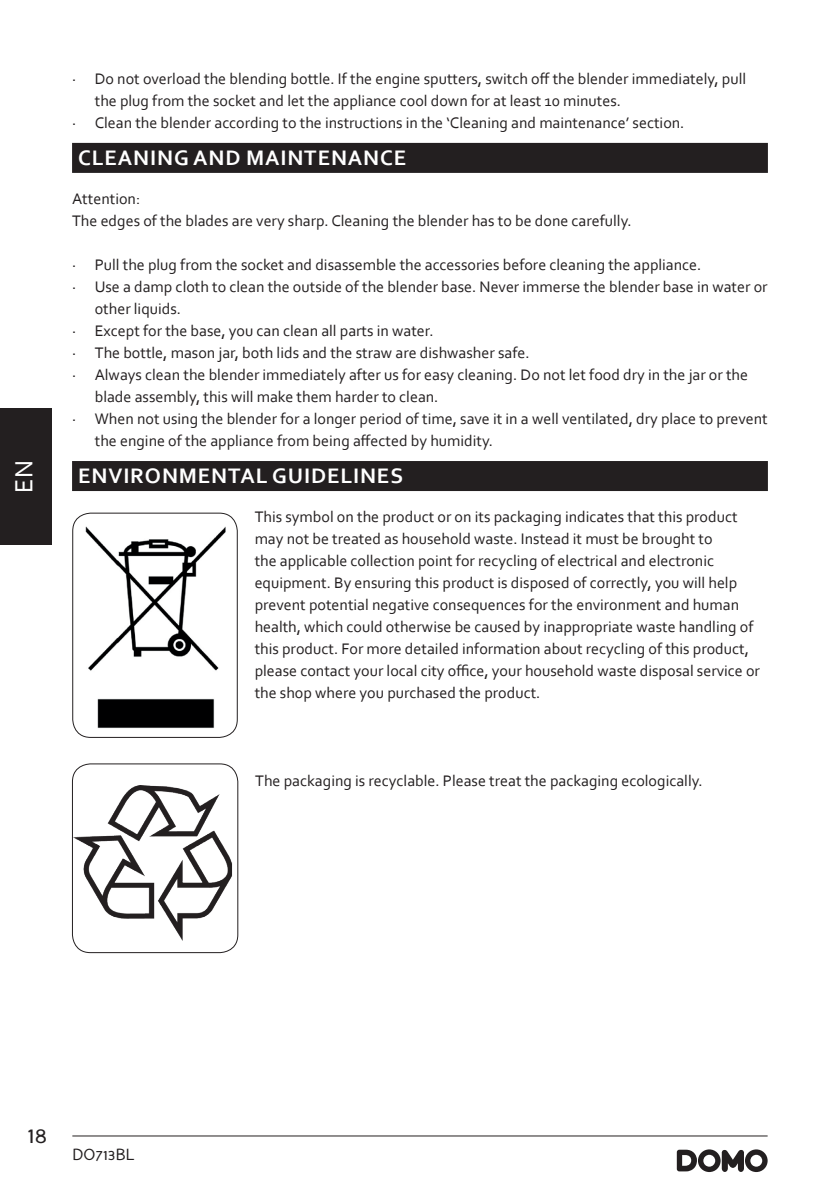
<style>
.page{position:relative;width:840px;height:1191px;background:#fff}
.page>*{position:absolute;margin:0;border:0;box-sizing:border-box;transform-origin:0 0}
.t1{font:26px "Corbel";color:#fff}
.t2{font:24px "Perspective Sans";color:#231f20}
.t3{font:700 22px "Corbel";letter-spacing:.04em;color:#fff}
.t4{font:16px/22px "Corbel";color:#231f20}
.t5{font:16px "Perspective Sans";color:#231f20}
</style>
<div class="page">
<hr style="left:72px;top:1135px;width:695px;height:1px;background:#231f20">
<svg style="left:676px;top:1149px;width:91px;height:23px"></svg>
<div style="left:0;top:408px;width:51px;height:136px;background:#231f20"></div>
<div style="left:72px;top:143px;width:695px;height:30px;background:#231f20"></div>
<div style="left:72px;top:461px;width:695px;height:30px;background:#231f20"></div>
<img style="left:85px;top:526px;width:141px;height:202px">
<div style="left:72px;top:513px;width:165px;height:225px;border:1px solid #231f20;border-radius:18px"></div>
<img style="left:72px;top:785px;width:160px;height:156px">
<div style="left:72px;top:763px;width:166px;height:190px;border:1px solid #231f20;border-radius:18px"></div>
<h1 class="t1" style="left:8px;top:492px;width:34px;rotate:-90deg">EN</h1>
<p class="t4" style="left:72px;top:67px;width:675px">· Do not overload the blending bottle. If the engine sputters, switch off the blender immediately, pull</p>
<p class="t4" style="left:95px;top:89px;width:527px">the plug from the socket and let the appliance cool down for at least 10 minutes.</p>
<p class="t4" style="left:72px;top:111px;width:613px">· Clean the blender according to the instructions in the ‘Cleaning and maintenance’ section.</p>
<h3 class="t3" style="left:78px;top:144px;width:329px">CLEANING AND MAINTENANCE</h3>
<p class="t4" style="left:72px;top:187px;width:561px">Attention:<br>The edges of the blades are very sharp. Cleaning the blender has to be done carefully.</p>
<p class="t4" style="left:72px;top:253px;width:630px">· Pull the plug from the socket and disassemble the accessories before cleaning the appliance.</p>
<p class="t4" style="left:72px;top:275px;width:696px">· Use a damp cloth to clean the outside of the blender base. Never immerse the blender base in water or</p>
<p class="t4" style="left:95px;top:297px;width:88px">other liquids.</p>
<p class="t4" style="left:72px;top:319px;width:363px">· Except for the base, you can clean all parts in water.</p>
<p class="t4" style="left:72px;top:341px;width:459px">· The bottle, mason jar, both lids and the straw are dishwasher safe.</p>
<p class="t4" style="left:72px;top:363px;width:677px">· Always clean the blender immediately after us for easy cleaning. Do not let food dry in the jar or the</p>
<p class="t4" style="left:95px;top:385px;width:345px">blade assembly, this will make them harder to clean.</p>
<p class="t4" style="left:72px;top:407px;width:696px">· When not using the blender for a longer period of time, save it in a well ventilated, dry place to prevent</p>
<p class="t4" style="left:95px;top:429px;width:399px">the engine of the appliance from being affected by humidity.</p>
<h3 class="t3" style="left:78px;top:462px;width:326px">ENVIRONMENTAL GUIDELINES</h3>
<p class="t4" style="left:254px;top:505px;width:506px">This symbol on the product or on its packaging indicates that this product may not be treated as household waste. Instead it must be brought to<br>the applicable collection point for recycling of electrical and electronic equipment. By ensuring this product is disposed of correctly, you will help prevent potential negative consequences for the environment and human health, which could otherwise be caused by inappropriate waste handling of this product. For more detailed information about recycling of this product, please contact your local city office, your household waste disposal service or the shop where you purchased the product.</p>
<p class="t4" style="left:255px;top:769px;width:449px">The packaging is recyclable. Please treat the packaging ecologically.</p>
<h2 class="t2" style="left:28px;top:1120px;width:21px">18</h2>
<p class="t5" style="left:72px;top:1145px;width:64px">DO713BL</p>
</div>
